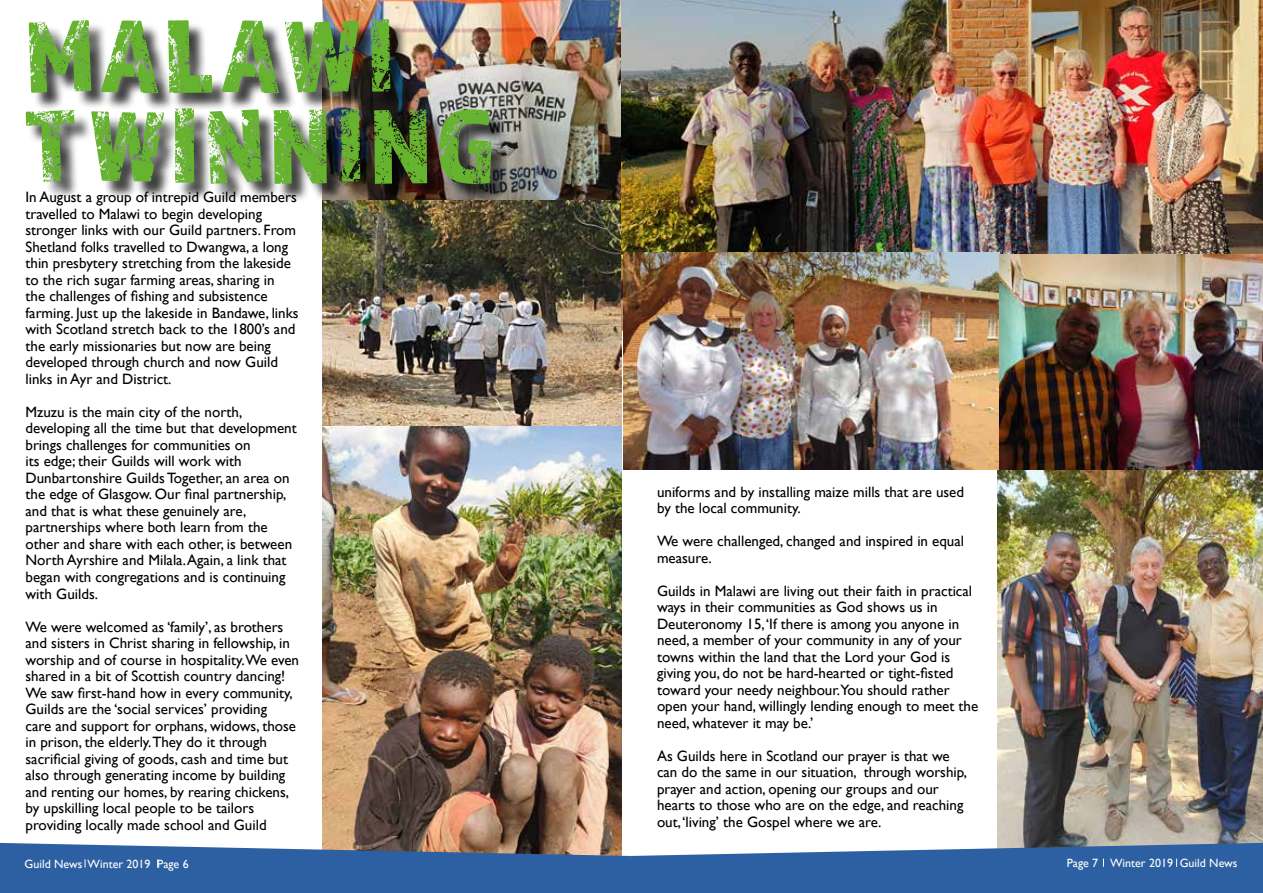
<style>
.page{position:relative;width:1263px;height:893px;background:#fff}
.page>*{position:absolute;margin:0;border:0;box-sizing:border-box;transform-origin:0 0}
.t1{font:108px/90px "Almaq Rough";letter-spacing:.05em;color:#65b32e}
.t2{font:15px/16.5px "Gill Sans";color:#000}
.t3{font:12px "Gill Sans";color:#fff}
</style>
<div class="page">
<img style="left:322px;top:0;width:300px;height:843px">
<img style="left:997px;top:470px;width:266px;height:373px">
<svg style="left:0;top:843px;width:1263px;height:50px;background:#426da5"></svg>
<div style="left:28px;top:22px;width:482px;height:181px;background:#000;opacity:.75"></div>
<img style="left:622px;top:0;width:641px;height:331px">
<img style="left:623px;top:253px;width:640px;height:217px">
<h1 class="t1" style="left:25px;top:8px;width:474px">MALAWI<br>TWINNING</h1>
<p class="t2" style="left:26px;top:189px;width:275px">In August a group of intrepid Guild members travelled to Malawi to begin developing stronger links with our Guild partners. From Shetland folks travelled to Dwangwa, a long thin presbytery stretching from the lakeside to the rich sugar farming areas, sharing in<br>the challenges of fishing and subsistence farming. Just up the lakeside in Bandawe, links with Scotland stretch back to the 1800’s and the early missionaries but now are being developed through church and now Guild links in Ayr and District.</p>
<p class="t2" style="left:26px;top:403px;width:273px">Mzuzu is the main city of the north, developing all the time but that development brings challenges for communities on<br>its edge; their Guilds will work with Dunbartonshire Guilds Together, an area on the edge of Glasgow. Our final partnership, and that is what these genuinely are, partnerships where both learn from the other and share with each other, is between North Ayrshire and Milala. Again, a link that began with congregations and is continuing with Guilds.</p>
<p class="t2" style="left:26px;top:618px;width:275px">We were welcomed as ‘family’, as brothers and sisters in Christ sharing in fellowship, in worship and of course in hospitality.We even shared in a bit of Scottish country dancing!<br>We saw first-hand how in every community, Guilds are the ‘social services’ providing<br>care and support for orphans, widows, those in prison, the elderly.They do it through sacrificial giving of goods, cash and time but also through generating income by building and renting our homes, by rearing chickens, by upskilling local people to be tailors providing locally made school and Guild</p>
<p class="t3" style="left:25px;top:856px;width:166px">Guild News Winter 2019 Page 6</p>
<p class="t3" style="left:1067px;top:856px;width:172px">Page 7 Winter 2019 Guild News</p>
<p class="t2" style="left:657px;top:483px;width:309px">uniforms and by installing maize mills that are used by the local community.</p>
<p class="t2" style="left:657px;top:533px;width:309px">We were challenged, changed and inspired in equal measure.</p>
<p class="t2" style="left:657px;top:582px;width:323px">Guilds in Malawi are living out their faith in practical ways in their communities as God shows us in Deuteronomy 15, ‘If there is among you anyone in need, a member of your community in any of your towns within the land that the Lord your God is giving you, do not be hard-hearted or tight-fisted toward your needy neighbour.You should rather open your hand, willingly lending enough to meet the need, whatever it may be.’</p>
<p class="t2" style="left:657px;top:747px;width:312px">As Guilds here in Scotland our prayer is that we can do the same in our situation, through worship, prayer and action, opening our groups and our hearts to those who are on the edge, and reaching out, ‘living’ the Gospel where we are.</p>
<p class="t3" style="left:1073px;top:856px;width:33px">Page 7</p>
</div>
